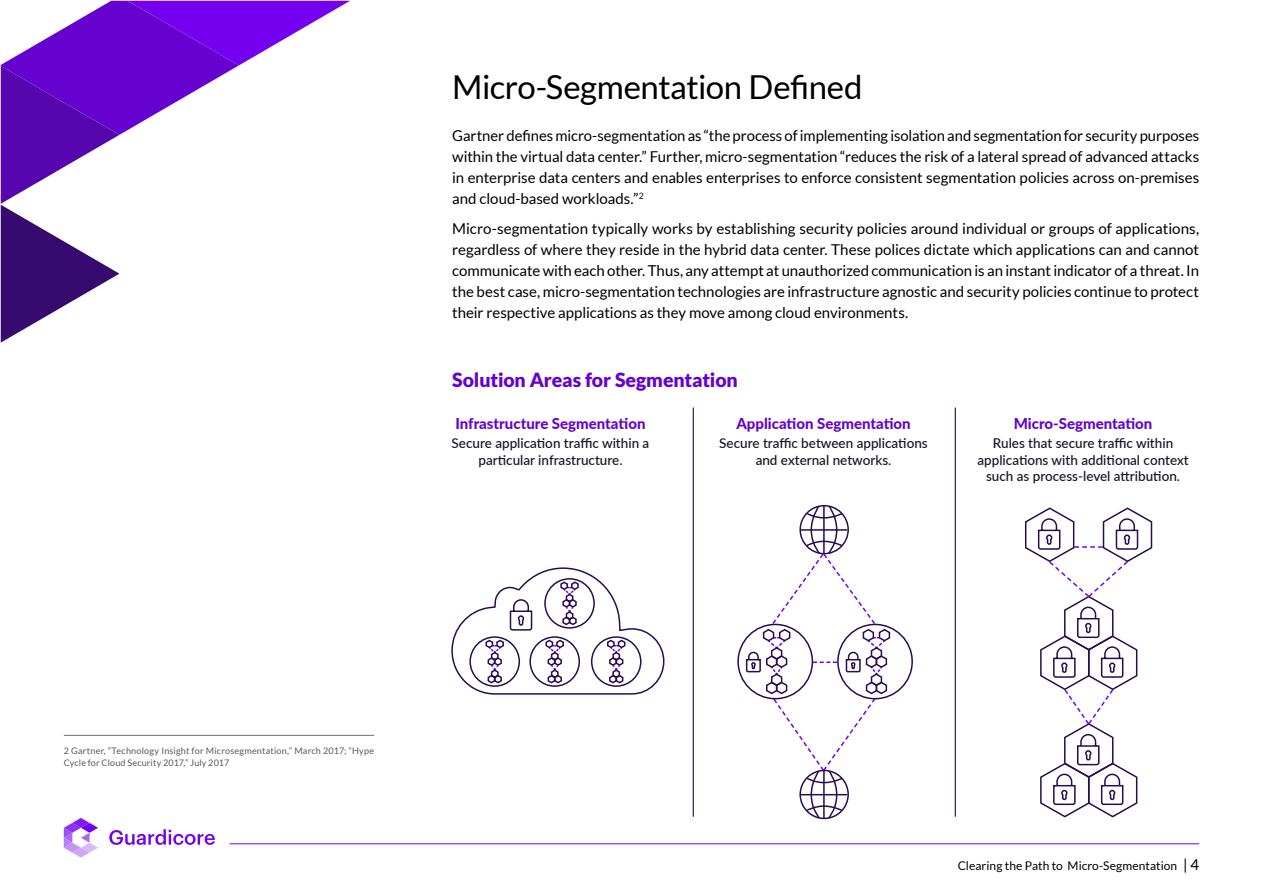
<style>
.page{position:relative;width:1263px;height:893px;background:#fff}
.page>*{position:absolute;margin:0;border:0;box-sizing:border-box;transform-origin:0 0}
.t1{font:33px "Lato";letter-spacing:-.01em;color:#000}
.t2{font:900 19.5px "Lato";letter-spacing:-.005em;color:#6502cf}
.t3{font:15px/21px "Lato";color:#000;text-align:justify}
.t4{font:800 15px "Lato";color:#6502cf}
.t5{font:500 13.5px/16.5px "Lato";color:#141226;text-align:center}
.t6{font:12px "Lato";letter-spacing:.005em;color:#000}
.t7{font:9px/12px "Lato";letter-spacing:.02em;color:#58595b}
</style>
<div class="page">
<hr style="left:230px;top:843px;width:969px;height:1px;background:#7300f0">
<svg style="left:64px;top:818px;width:34px;height:40px"></svg>
<svg style="left:109px;top:829px;width:106px;height:16px"></svg>
<svg style="left:1px;top:1px;width:349px;height:342px"></svg>
<hr style="left:693px;top:407px;width:1px;height:410px;background:#280c4f">
<hr style="left:955px;top:407px;width:1px;height:410px;background:#280c4f">
<svg style="left:1025px;top:507px;width:128px;height:311px"></svg>
<svg style="left:451px;top:567px;width:214px;height:128px"></svg>
<svg style="left:745px;top:505px;width:146px;height:315px"></svg>
<hr style="left:64px;top:735px;width:310px;height:1px;background:#6d6e71">
<h1 class="t1" style="left:452px;top:69px;width:412px">Micro-Segmentation Defined</h1>
<p class="t3" style="left:452px;top:125px;width:748px">Gartnerdefinesmicro-segmentationas“theprocessofimplementingisolationandsegmentationforsecuritypurposes within the virtual data center” . Further, micro-segmentation “reduces the risk of a lateral spread of advanced attacks in enterprise data centers and enables enterprises to enforce consistent segmentation policies across on-premises and cloud-based workloads <sup>2</sup>“ .</p>
<p class="t3" style="left:452px;top:218px;width:748px">Micro-segmentation typically works by establishing security policies around individual or groups of applications, regardless of where they reside in the hybrid data center. These polices dictate which applications can and cannot communicate with each other. Thus, any attempt at unauthorized communication is an instant indicator of a threat In. the best case, micro-segmentation technologies are infrastructure agnostic and security policies continue to protect their respective applications as they move among cloud environments.</p>
<h2 class="t2" style="left:452px;top:369px;width:287px">Solution Areas for Segmentation</h2>
<p class="t4" style="left:455px;top:412px;width:191px">Infrastructure Segmentation</p>
<p class="t5" style="left:452px;top:434px;width:199px">Secure application traffic within a particular infrastructure.</p>
<p class="t4" style="left:736px;top:412px;width:176px">Application Segmentation</p>
<p class="t5" style="left:719px;top:434px;width:210px">Secure traffic between applications and external networks.</p>
<p class="t4" style="left:1014px;top:412px;width:140px">Micro-Segmentation</p>
<p class="t5" style="left:977px;top:434px;width:213px">Rules that secure traffic within applications with additional context such as process-level attribution.</p>
<p class="t7" style="left:64px;top:745px;width:312px">2 Gartner “, Technology Insight for Microsegmentation ” , March 2017; “Hype<br>Cycle for Cloud Security 2017,” July 2017</p>
<p class="t6" style="left:958px;top:859px;width:221px">Clearing the Path to Micro-Segmentation</p>
<p class="t3" style="left:1183px;top:854px;width:18px">4|</p>
</div>
